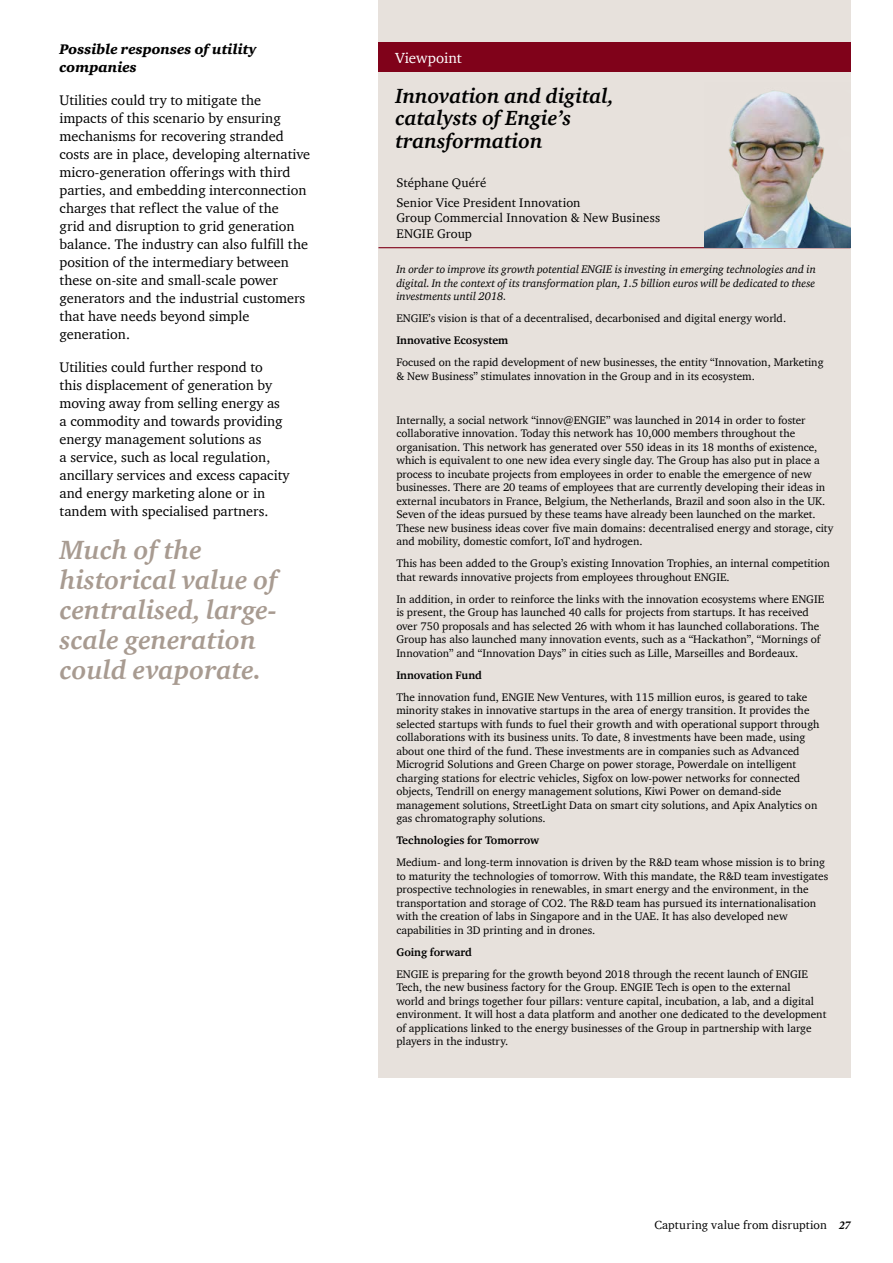
<style>
.page{position:relative;width:893px;height:1263px;background:#fff}
.page>*{position:absolute;margin:0;border:0;box-sizing:border-box;transform-origin:0 0}
.t1{font:italic 700 27px/30px "Charter ITC Com";color:#a89b91}
.t2{font:italic 700 21px/22.5px "Charter ITC Com";color:#000}
.t3{font:15px "Charter ITC Com";color:#fff}
.t4{font:14.25px/18px "Charter ITC Com";color:#000}
.t5{font:italic 900 14.25px/18px "Charter ITC Com";color:#000}
.t6{font:12.75px/19.5px "Charter ITC Com";letter-spacing:.01em;color:#000}
.t7{font:12px "Charter ITC Com";letter-spacing:.015em;color:#000}
.t8{font:11.25px/13.5px "Charter ITC Com";color:#000}
.t9{font:italic 11.25px/13.5px "Charter ITC Com";color:#000;text-align:justify}
.t10{font:700 11.25px "Charter ITC Com";color:#000}
.s1{font-family:"Minion Pro";font-weight:700;font-style:italic}
</style>
<div class="page">
<div style="left:378px;top:0;width:472px;height:1077px;background:#e7e1dc"></div>
<div style="left:378px;top:43px;width:472px;height:29px;background:#80021a"></div>
<hr style="left:378px;top:247px;width:472px;height:1px;background:#80021a">
<img style="left:704px;top:90px;width:146px;height:157px">
<p class="t5" style="left:60px;top:40px;width:198px">Possible responses of utility companies</p>
<p class="t4" style="left:60px;top:91px;width:252px">Utilities could try to mitigate the impacts of this scenario by ensuring mechanisms for recovering stranded costs are in place, developing alternative micro-generation offerings with third parties, and embedding interconnection charges that reflect the value of the<br>grid and disruption to grid generation balance. The industry can also fulfill the position of the intermediary between these on-site and small-scale power generators and the industrial customers that have needs beyond simple generation.</p>
<p class="t4" style="left:60px;top:358px;width:231px">Utilities could further respond to<br>this displacement of generation by moving away from selling energy as a commodity and towards providing energy management solutions as<br>a service, such as local regulation, ancillary services and excess capacity and energy marketing alone or in tandem with specialised partners.</p>
<h1 class="t1" style="left:60px;top:534px;width:219px">Much of the historical value of centralised, large&shy;scale generation could evaporate.</h1>
<h3 class="t3" style="left:395px;top:48px;width:68px">Viewpoint</h3>
<h2 class="t2" style="left:395px;top:84px;width:220px">Innovation and digital, catalysts of Engie’s transformation</h2>
<p class="t6" style="left:396px;top:173px;width:186px">Stéphane Quéré<br>Senior Vice President Innovation</p>
<p class="t6" style="left:396px;top:210px;width:265px;line-height:15.3px">Group Commercial Innovation &amp; New Business<br>ENGIE Group</p>
<p class="t9" style="left:396px;top:262px;width:421px">In order to improve its growth potential ENGIE is investing in emerging technologies and in digital. In the context of its transformation plan, 1.5 billion euros will be dedicated to these investments until 2018.</p>
<p class="t8" style="left:396px;top:311px;width:391px">ENGIE’s vision is that of a decentralised, decarbonised and digital energy world.</p>
<p class="t10" style="left:396px;top:333px;width:113px">Innovative Ecosystem</p>
<p class="t8" style="left:396px;top:355px;width:429px">Focused on the rapid development of new businesses, the entity “Innovation, Marketing &amp; New Business” stimulates innovation in the Group and in its ecosystem.</p>
<p class="t8" style="left:396px;top:413px;width:438px">Internally, a social network “innov@ENGIE” was launched in 2014 in order to foster collaborative innovation. Today this network has 10,000 members throughout the organisation. This network has generated over 550 ideas in its 18 months of existence, which is equivalent to one new idea every single day. The Group has also put in place a process to incubate projects from employees in order to enable the emergence of new businesses. There are 20 teams of employees that are currently developing their ideas in external incubators in France, Belgium, the Netherlands, Brazil and soon also in the UK.<br>Seven of the ideas pursued by these teams have already been launched on the market.<br>These new business ideas cover five main domains: decentralised energy and storage, city and mobility, domestic comfort, IoT and hydrogen.</p>
<p class="t8" style="left:396px;top:556px;width:435px">This has been added to the Group’s existing Innovation Trophies, an internal competition that rewards innovative projects from employees throughout ENGIE.</p>
<p class="t8" style="left:396px;top:592px;width:429px">In addition, in order to reinforce the links with the innovation ecosystems where ENGIE is present, the Group has launched 40 calls for projects from startups. It has received over 750 proposals and has selected 26 with whom it has launched collaborations. The Group has also launched many innovation events, such as a “Hackathon”, “Mornings of Innovation” and “Innovation Days” in cities such as Lille, Marseilles and Bordeaux.</p>
<p class="t10" style="left:396px;top:668px;width:87px">Innovation Fund</p>
<p class="t8" style="left:396px;top:690px;width:425px">The innovation fund, ENGIE New Ventures, with 115 million euros, is geared to take minority stakes in innovative startups in the area of energy transition. It provides the selected startups with funds to fuel their growth and with operational support through collaborations with its business units. To date, 8 investments have been made, using about one third of the fund. These investments are in companies such as Advanced Microgrid Solutions and Green Charge on power storage, Powerdale on intelligent charging stations for electric vehicles, Sigfox on low-power networks for connected objects, Tendrill on energy management solutions, Kiwi Power on demand-side management solutions, StreetLight Data on smart city solutions, and Apix Analytics on gas chromatography solutions.</p>
<p class="t10" style="left:396px;top:833px;width:144px">Technologies for Tomorrow</p>
<p class="t8" style="left:396px;top:855px;width:433px">Medium- and long-term innovation is driven by the R&amp;D team whose mission is to bring to maturity the technologies of tomorrow. With this mandate, the R&amp;D team investigates prospective technologies in renewables, in smart energy and the environment, in the transportation and storage of CO2. The R&amp;D team has pursued its internationalisation with the creation of labs in Singapore and in the UAE. It has also developed new capabilities in 3D printing and in drones.</p>
<p class="t10" style="left:396px;top:945px;width:77px">Going forward</p>
<p class="t8" style="left:396px;top:967px;width:432px">ENGIE is preparing for the growth beyond 2018 through the recent launch of ENGIE Tech, the new business factory for the Group. ENGIE Tech is open to the external<br>world and brings together four pillars: venture capital, incubation, a lab, and a digital environment. It will host a data platform and another one dedicated to the development of applications linked to the energy businesses of the Group in partnership with large players in the industry.</p>
<p class="t7" style="left:654px;top:1218px;width:198px">Capturing value from disruption <span class="s1">27</span></p>
</div>
